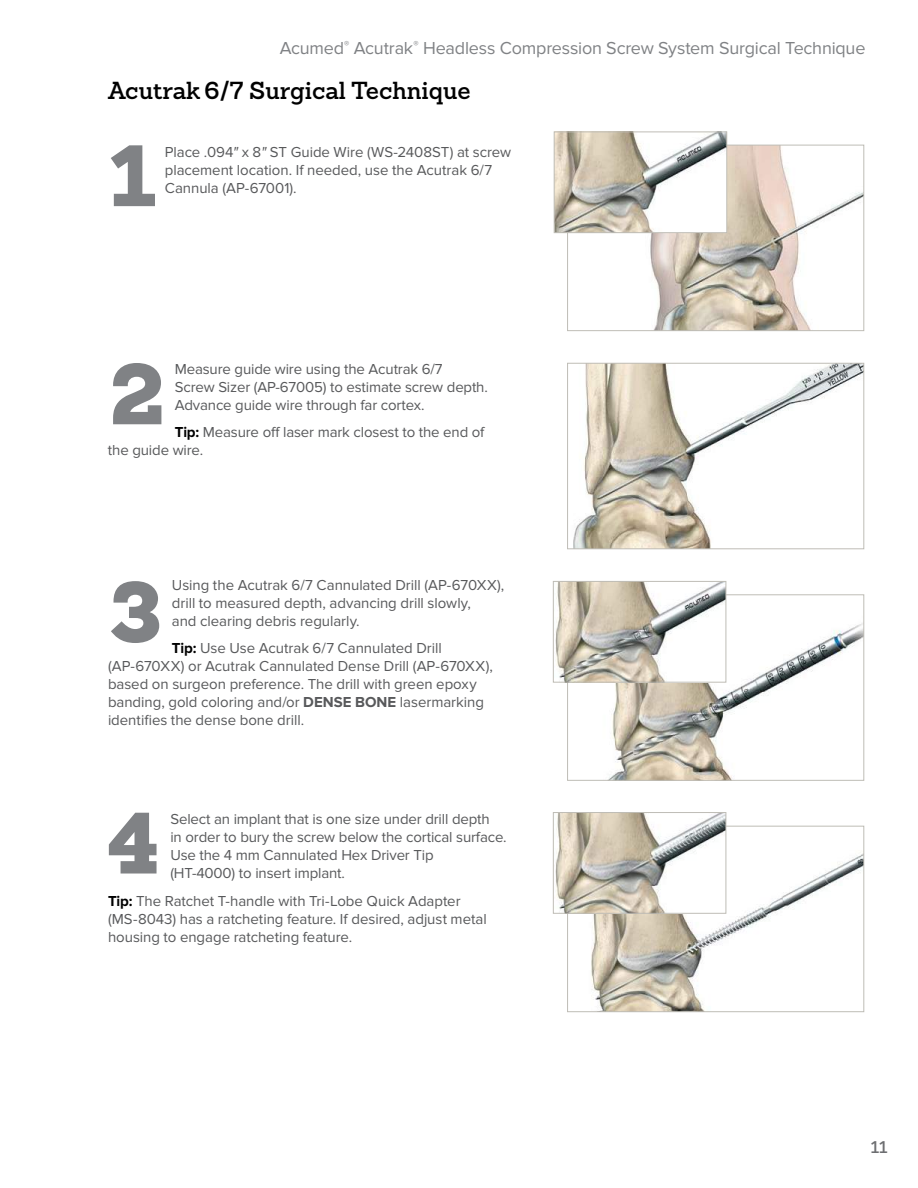
<style>
.page{position:relative;width:918px;height:1188px;background:#fff}
.page>*{position:absolute;margin:0;border:0;box-sizing:border-box;transform-origin:0 0}
.t1{font:900 84.75px "Sanchez Slab";color:#808285}
.t2{font:600 24px "Sanchez Slab";color:#000}
.t3{font:18px "Proxima Nova";letter-spacing:-.01em;color:#808285}
.t4{font:600 16.5px "Sanchez Slab";color:#6d6e71}
.t5{font:15px/18px "Proxima Nova";letter-spacing:-.005em;color:#58595b}
.s1{font-style:italic}
.s2{font-weight:700;color:#000}
.s3{font-weight:700}
</style>
<div class="page">
<img style="left:569px;top:147px;width:293px;height:182px">
<div style="left:567px;top:145px;width:297px;height:186px;border:1px solid #bfbdb6"></div>
<img style="left:591px;top:828px;width:271px;height:182px">
<div style="left:567px;top:826px;width:297px;height:186px;border:1px solid #bfbdb6"></div>
<img style="left:609px;top:596px;width:253px;height:183px">
<div style="left:567px;top:594px;width:297px;height:187px;border:1px solid #bfbdb6"></div>
<img style="left:573px;top:365px;width:289px;height:182px">
<div style="left:567px;top:363px;width:297px;height:186px;border:1px solid #bfbdb6"></div>
<img style="left:555px;top:583px;width:169px;height:98px">
<div style="left:553px;top:581px;width:173px;height:102px;border:1px solid #bfbdb6"></div>
<img style="left:555px;top:814px;width:169px;height:98px">
<div style="left:553px;top:812px;width:173px;height:102px;border:1px solid #bfbdb6"></div>
<img style="left:556px;top:134px;width:169px;height:97px">
<div style="left:554px;top:132px;width:173px;height:101px;border:1px solid #bfbdb6"></div>
<p class="t3" style="left:280px;top:38px;width:587px">Acumed<sup>®</sup> Acutrak<sup>®</sup> Headless Compression Screw System Surgical Technique</p>
<h2 class="t2" style="left:108px;top:75px;width:364px">Acutrak6/7 Surgical Technique</h2>
<h1 class="t1" style="left:109px;top:114px;width:48px">1</h1>
<p class="t5" style="left:165px;top:143px;width:348px">Place .094<span class="s1">"</span> x 8<span class="s1">"</span> ST Guide Wire (WS-2408ST) at screw placement location. If needed, use the Acutrak 6/7<br>Cannula (AP-67001).</p>
<h1 class="t1" style="left:109px;top:332px;width:58px">2</h1>
<p class="t5" style="left:175px;top:360px;width:315px">Measure guide wire using the Acutrak 6/7<br>Screw Sizer (AP-67005) to estimate screw depth.<br>Advance guide wire through far cortex.</p>
<p class="t5" style="left:108px;top:423px;width:378px;text-indent:67px"><span class="s2">Tip:</span> Measure off laser mark closest to the end of the guide wire.</p>
<p class="t5" style="left:172px;top:577px;width:334px">Using the Acutrak 6/7 Cannulated Drill (AP-670XX), drill to measured depth, advancing drill slowly,<br>and clearing debris regularly.</p>
<p class="t5" style="left:108px;top:640px;width:386px;text-indent:64px"><span class="s2">Tip:</span> Use Use Acutrak 6/7 Cannulated Drill (AP-670XX) or Acutrak Cannulated Dense Drill (AP-670XX), based on surgeon preference. The drill with green epoxy banding, gold coloring and/or <span class="s3">DENSE BONE</span> lasermarking identifies the dense bone drill.</p>
<h1 class="t1" style="left:109px;top:551px;width:56px">3</h1>
<h1 class="t1" style="left:107px;top:782px;width:55px">4</h1>
<p class="t5" style="left:170px;top:811px;width:338px">Select an implant that is one size under drill depth<br>in order to bury the screw below the cortical surface.<br>Use the 4 mm Cannulated Hex Driver Tip<br>(HT-4000) to insert implant.</p>
<p class="t5" style="left:108px;top:892px;width:380px"><span class="s2">Tip:</span> The Ratchet T-handle with Tri-Lobe Quick Adapter (MS-8043) has a ratcheting feature. If desired, adjust metal housing to engage ratcheting feature.</p>
<p class="t4" style="left:871px;top:1136px;width:18px">11</p>
</div>
